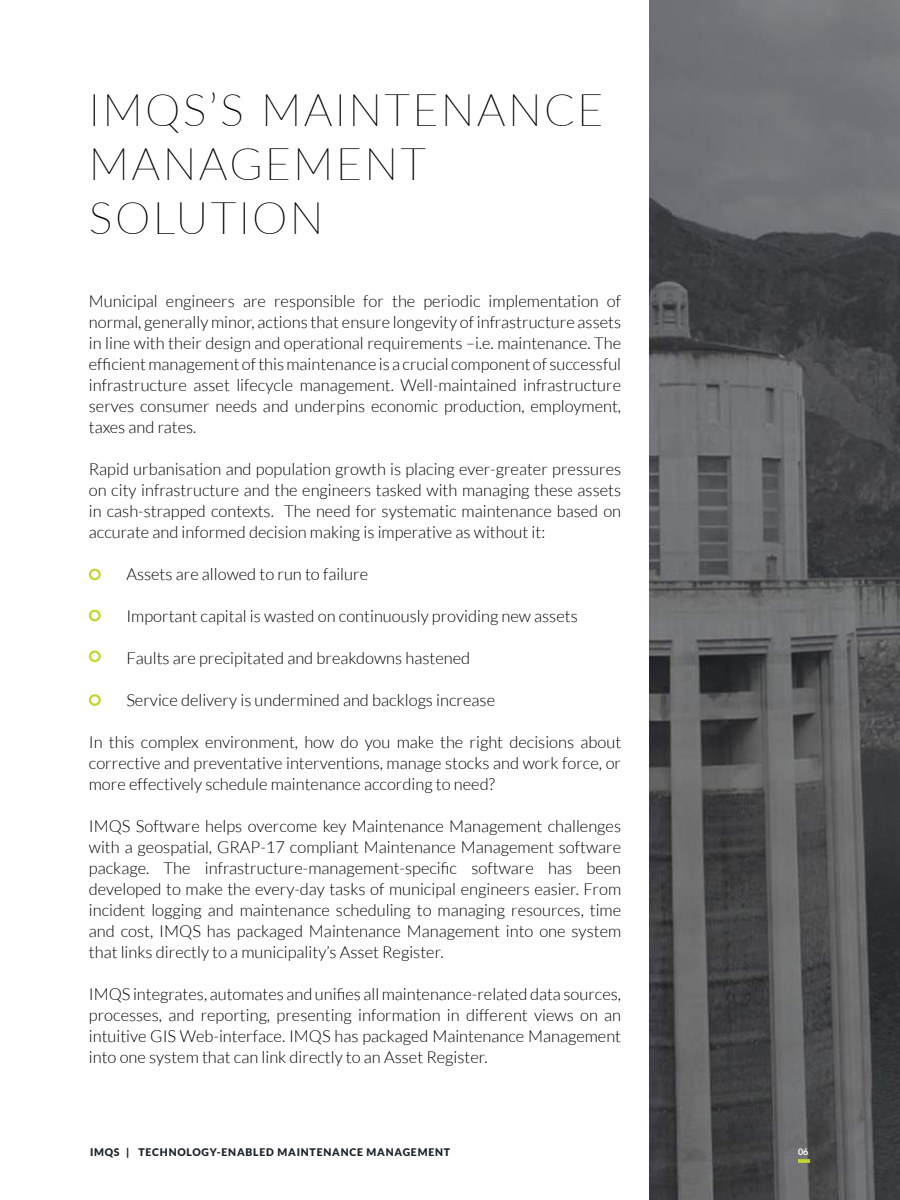
<style>
.page{position:relative;width:900px;height:1200px;background:#fff}
.page>*{position:absolute;margin:0;border:0;box-sizing:border-box;transform-origin:0 0}
.t1{font:100 45px/54px "Lato";letter-spacing:.05em;color:#000}
.t2{font:300 16.5px/21px "Lato";color:#000;text-align:justify}
.t3{font:900 10.5px "Lato";letter-spacing:.075em;color:#1e242b}
.t4{font:700 9px "Lato";color:#fff}
</style>
<div class="page">
<img style="left:650px;top:0;width:250px;height:1200px">
<div style="left:89px;top:569px;width:12px;height:11px;border:2px solid #c3d52e;border-radius:50%"></div>
<div style="left:89px;top:694px;width:12px;height:12px;border:2px solid #c3d52e;border-radius:50%"></div>
<div style="left:89px;top:651px;width:12px;height:11px;border:2px solid #c3d52e;border-radius:50%"></div>
<div style="left:89px;top:610px;width:12px;height:11px;border:2px solid #c3d52e;border-radius:50%"></div>
<svg style="left:798px;top:1160px;width:12px;height:2px"></svg>
<h1 class="t1" style="left:89px;top:82px;width:516px">IMQS’S MAINTENANCE<br>MANAGEMENT<br>SOLUTION</h1>
<p class="t2" style="left:89px;top:290px;width:534px">Municipal engineers are responsible for the periodic implementation of normal, generally minor, actions that ensure longevity of infrastructure assets in line with their design and operational requirements –i.e. maintenance. The efficient management of this maintenance is a crucial component of successful infrastructure asset lifecycle management. Well-maintained infrastructure serves consumer needs and underpins economic production, employment, taxes and rates.</p>
<p class="t2" style="left:89px;top:458px;width:534px">Rapid urbanisation and population growth is placing ever-greater pressures on city infrastructure and the engineers tasked with managing these assets in cash-strapped contexts. The need for systematic maintenance based on accurate and informed decision making is imperative as without it:</p>
<p class="t2" style="left:126px;top:563px;width:243px">Assets are allowed to run to failure</p>
<p class="t2" style="left:126px;top:605px;width:453px">Important capital is wasted on continuously providing new assets</p>
<p class="t2" style="left:126px;top:647px;width:345px">Faults are precipitated and breakdowns hastened</p>
<p class="t2" style="left:126px;top:689px;width:370px">Service delivery is undermined and backlogs increase</p>
<p class="t2" style="left:89px;top:731px;width:534px">In this complex environment, how do you make the right decisions about corrective and preventative interventions, manage stocks and work force, or more effectively schedule maintenance according to need?</p>
<p class="t2" style="left:89px;top:815px;width:534px">IMQS Software helps overcome key Maintenance Management challenges with a geospatial, GRAP-17 compliant Maintenance Management software package. The infrastructure-management-specific software has been developed to make the every-day tasks of municipal engineers easier. From incident logging and maintenance scheduling to managing resources, time and cost, IMQS has packaged Maintenance Management into one system that links directly to a municipality’s Asset Register.</p>
<p class="t2" style="left:89px;top:983px;width:534px">IMQS integrates, automates and unifies all maintenance-related data sources, processes, and reporting, presenting information in different views on an intuitive GIS Web-interface. IMQS has packaged Maintenance Management into one system that can link directly to an Asset Register.</p>
<p class="t3" style="left:90px;top:1146px;width:362px">IMQS | TECHNOLOGY-ENABLED MAINTENANCE MANAGEMENT</p>
<p class="t4" style="left:798px;top:1146px;width:12px">06</p>
</div>
